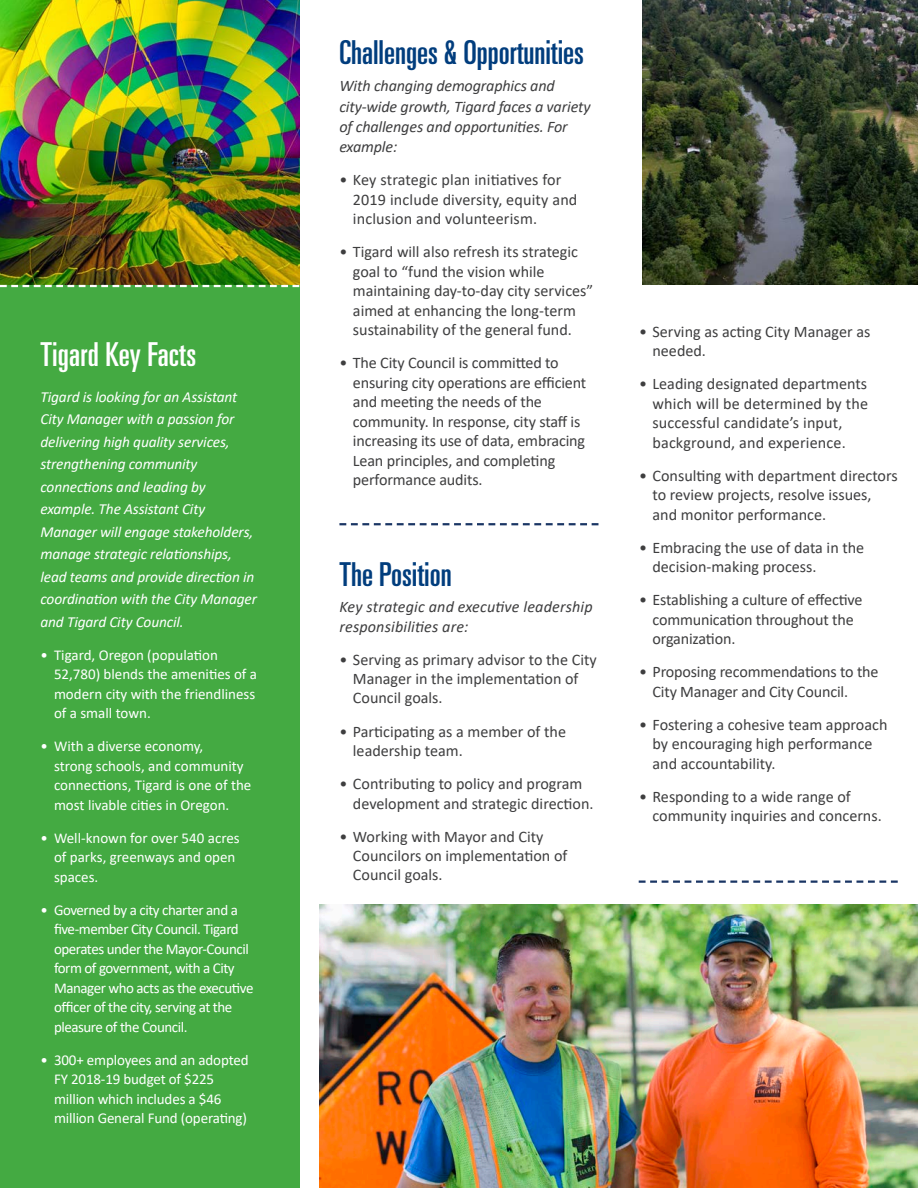
<style>
.page{position:relative;width:918px;height:1188px;background:#fff}
.page>*{position:absolute;margin:0;border:0;box-sizing:border-box;transform-origin:0 0}
.t1{font:ultra-condensed 33px "Univers LT Std";color:#013d7d}
.t2{font:ultra-condensed 33px "Univers LT Std";letter-spacing:.01em;color:#fff}
.t3{font:16.2px/19.5px "Calibri";color:#3e3e3f}
.t4{font:italic 16.2px/20.2px "Calibri";letter-spacing:-.01em;color:#3e3e3f}
.t5{font:italic 16.2px/19.5px "Calibri";letter-spacing:.01em;color:#3e3e3f}
.t6{font:italic 15.3px/22.5px "Calibri";letter-spacing:-.01em;color:#fff}
.t7{font:15px/19.5px "Calibri";letter-spacing:-.01em;color:#fff}
.t8{font:15px/19.5px "Calibri";letter-spacing:-.03em;color:#fff}
</style>
<div class="page">
<div style="left:0;top:285px;width:299px;height:903px;background:#44aa42"></div>
<img style="left:643px;top:0;width:275px;height:285px">
<img style="left:320px;top:905px;width:598px;height:283px">
<img style="left:0;top:0;width:299px;height:285px">
<svg style="left:0;top:285px;width:299px;height:2px"></svg>
<svg style="left:339px;top:523px;width:259px;height:2px"></svg>
<svg style="left:639px;top:881px;width:259px;height:2px"></svg>
<p class="t2" style="left:40px;top:335px;width:157px">Tigard Key Facts</p>
<p class="t6" style="left:40px;top:385px;width:218px">Tigard is looking for an Assistant<br>City Manager with a passion for delivering high quality services, strengthening community connections and leading by example. The Assistant City<br>Manager will engage stakeholders, manage strategic relationships, lead teams and provide direction in coordination with the City Manager and Tigard City Council.</p>
<p class="t7" style="left:54px;top:645px;width:205px;text-indent:-14px">• Tigard, Oregon (population<br>52,780) blends the amenities of a modern city with the friendliness of a small town.</p>
<p class="t7" style="left:54px;top:736px;width:199px;text-indent:-14px">• With a diverse economy,<br>strong schools, and community connections, Tigard is one of the most livable cities in Oregon.</p>
<p class="t7" style="left:54px;top:828px;width:187px;text-indent:-14px">• Well-known for over 540 acres of parks, greenways and open spaces.</p>
<p class="t8" style="left:54px;top:900px;width:201px;text-indent:-14px">• Governed by a city charter and a five-member City Council. Tigard operates under the Mayor-Council form of government, with a City<br>Manager who acts as the executive officer of the city, serving at the pleasure of the Council.</p>
<p class="t7" style="left:54px;top:1050px;width:196px;text-indent:-14px">• 300+ employees and an adopted<br>FY 2018-19 budget of $225 million which includes a $46 million General Fund (operating)</p>
<p class="t1" style="left:339px;top:34px;width:246px">Challenges &amp; Opportunities</p>
<p class="t4" style="left:339px;top:75px;width:253px">With changing demographics and city-wide growth, Tigard faces a variety of challenges and opportunities. For example:</p>
<p class="t3" style="left:353px;top:170px;width:226px;text-indent:-14px">• Key strategic plan initiatives for<br>2019 include diversity, equity and inclusion and volunteerism.</p>
<p class="t3" style="left:353px;top:242px;width:242px;text-indent:-14px">• Tigard will also refresh its strategic goal to “fund the vision while maintaining day-to-day city services” aimed at enhancing the long-term sustainability of the general fund.</p>
<p class="t3" style="left:353px;top:353px;width:235px;text-indent:-14px">• The City Council is committed to ensuring city operations are efficient and meeting the needs of the community. In response, city staff is increasing its use of data, embracing<br>Lean principles, and completing performance audits.</p>
<p class="t1" style="left:339px;top:555px;width:114px">The Position</p>
<p class="t5" style="left:339px;top:596px;width:255px">Key strategic and executive leadership responsibilities are:</p>
<p class="t3" style="left:353px;top:649px;width:245px;text-indent:-14px">• Serving as primary advisor to the City<br>Manager in the implementation of<br>Council goals.</p>
<p class="t3" style="left:353px;top:721px;width:215px;text-indent:-14px">• Participating as a member of the leadership team.</p>
<p class="t3" style="left:353px;top:773px;width:242px;text-indent:-14px">• Contributing to policy and program development and strategic direction.</p>
<p class="t3" style="left:353px;top:826px;width:216px;text-indent:-14px">• Working with Mayor and City<br>Councilors on implementation of<br>Council goals.</p>
<p class="t3" style="left:652px;top:321px;width:219px;text-indent:-14px">• Serving as acting City Manager as needed.</p>
<p class="t3" style="left:652px;top:374px;width:217px;text-indent:-14px">• Leading designated departments which will be determined by the successful candidate’s input, background, and experience.</p>
<p class="t3" style="left:652px;top:465px;width:247px;text-indent:-14px">• Consulting with department directors to review projects, resolve issues, and monitor performance.</p>
<p class="t3" style="left:652px;top:537px;width:213px;text-indent:-14px">• Embracing the use of data in the decision-making process.</p>
<p class="t3" style="left:652px;top:590px;width:212px;text-indent:-14px">• Establishing a culture of effective communication throughout the organization.</p>
<p class="t3" style="left:652px;top:662px;width:228px;text-indent:-14px">• Proposing recommendations to the<br>City Manager and City Council.</p>
<p class="t3" style="left:652px;top:714px;width:236px;text-indent:-14px">• Fostering a cohesive team approach by encouraging high performance and accountability.</p>
<p class="t3" style="left:652px;top:786px;width:231px;text-indent:-14px">• Responding to a wide range of community inquiries and concerns.</p>
</div>
